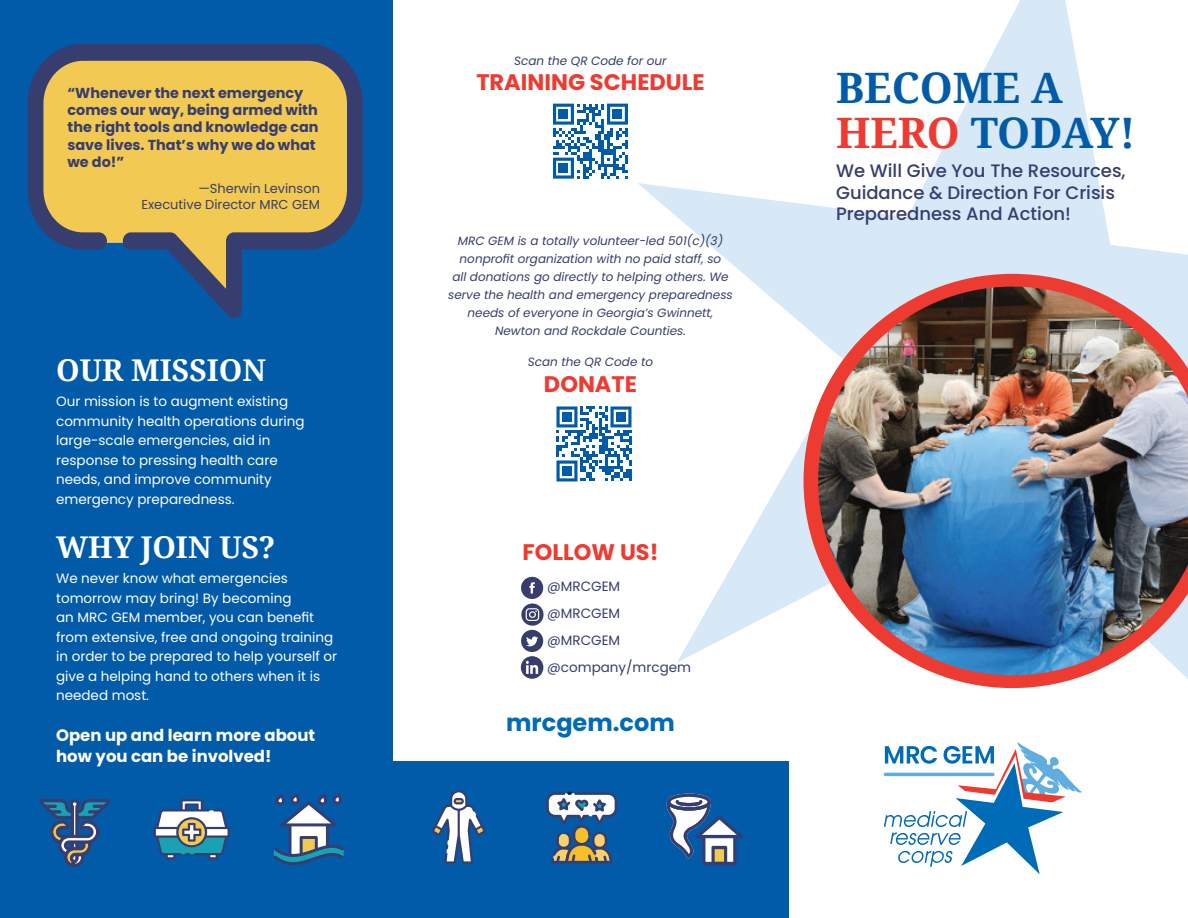
<style>
.page{position:relative;width:1188px;height:918px;background:#fff}
.page>*{position:absolute;margin:0;border:0;box-sizing:border-box;transform-origin:0 0}
.t1{font:700 42px/45px "Noto Serif";color:#015ba9}
.t2{font:700 30px "Noto Serif";color:#fff}
.t3{font:700 24px "Poppins";color:#006bb6}
.t4{font:700 22.5px "Poppins";color:#ee3b32}
.t5{font:500 18px/21.6px "Poppins";color:#373d6e}
.t6{font:700 16.5px/21px "Poppins";color:#fff}
.t7{font:700 14.4px/17.2px "Poppins";color:#373d6e}
.t8{font:13.5px/19.5px "Poppins";color:#fff}
.t9{font:13.5px "Poppins";color:#373d6e}
.t10{font:12.9px "Poppins";color:#373d6e}
.t11{font:italic 12px/18px "Poppins";color:#373d6e;text-align:center}
.s1{color:#ee3b32}
</style>
<div class="page">
<svg style="left:638px;top:0;width:550px;height:663px"></svg>
<div style="left:0;top:0;width:392px;height:918px;background:#015ba9"></div>
<div style="left:384px;top:761px;width:405px;height:157px;background:#015ba9"></div>
<svg style="left:28px;top:44px;width:335px;height:274px;fill:#f2c952"></svg>
<svg style="left:274px;top:793px;width:70px;height:72px"></svg>
<svg style="left:804px;top:274px;width:384px;height:414px"></svg>
<svg style="left:39px;top:799px;width:71px;height:68px"></svg>
<svg style="left:154px;top:799px;width:76px;height:60px"></svg>
<svg style="left:667px;top:794px;width:76px;height:71px"></svg>
<img style="left:818px;top:287px;width:370px;height:388px">
<svg style="left:884px;top:742px;width:198px;height:132px"></svg>
<svg style="left:553px;top:104px;width:75px;height:75px"></svg>
<div style="left:559px;top:110px;width:9px;height:9px;background:#015ba9"></div>
<div style="left:613px;top:110px;width:9px;height:9px;background:#015ba9"></div>
<div style="left:559px;top:164px;width:9px;height:9px;background:#015ba9"></div>
<svg style="left:432px;top:790px;width:54px;height:74px"></svg>
<svg style="left:546px;top:792px;width:71px;height:71px"></svg>
<svg style="left:521px;top:577px;width:22px;height:22px"></svg>
<svg style="left:521px;top:630px;width:22px;height:49px"></svg>
<svg style="left:521px;top:604px;width:23px;height:22px"></svg>
<svg style="left:526px;top:608px;width:13px;height:13px"></svg>
<svg style="left:556px;top:406px;width:76px;height:75px"></svg>
<div style="left:562px;top:412px;width:9px;height:9px;background:#015ba9"></div>
<div style="left:617px;top:412px;width:9px;height:9px;background:#015ba9"></div>
<div style="left:562px;top:466px;width:9px;height:9px;background:#015ba9"></div>
<p class="t7" style="left:68px;top:84px;width:253px">“Whenever the next emergency comes our way, being armed with the right tools and knowledge can save lives. That’s why we do what we do!”</p>
<p class="t10" style="left:198px;top:181px;width:123px">—Sherwin Levinson</p>
<p class="t10" style="left:141px;top:197px;width:180px">Executive Director MRC GEM</p>
<p class="t2" style="left:56px;top:349px;width:212px">OUR MISSION</p>
<p class="t8" style="left:56px;top:392px;width:250px">Our mission is to augment existing community health operations during large-scale emergencies, aid in</p>
<p class="t8" style="left:56px;top:450px;width:223px">response to pressing health care</p>
<p class="t8" style="left:56px;top:470px;width:217px">needs, and improve community emergency preparedness.</p>
<p class="t2" style="left:56px;top:526px;width:221px">WHY JOIN US?</p>
<p class="t8" style="left:56px;top:569px;width:237px">We never know what emergencies tomorrow may bring! By becoming</p>
<p class="t8" style="left:56px;top:608px;width:283px">an MRC GEM member, you can benefit from extensive, free and ongoing training in order to be prepared to help yourself or give a helping hand to others when it is needed most.</p>
<p class="t6" style="left:56px;top:725px;width:261px">Open up and learn more about how you can be involved!</p>
<p class="t11" style="left:514px;top:52px;width:154px">Scan the QR Code for our</p>
<p class="t4" style="left:476px;top:70px;width:230px">TRAINING SCHEDULE</p>
<p class="t11" style="left:448px;top:232px;width:286px">MRC GEM is a totally volunteer-led 501(c)(3) nonprofit organization with no paid staff, so<br>all donations go directly to helping others. We serve the health and emergency preparedness needs of everyone in Georgia’s Gwinnett, Newton and Rockdale Counties.</p>
<p class="t11" style="left:528px;top:353px;width:127px">Scan the QR Code to</p>
<p class="t4" style="left:544px;top:371px;width:95px">DONATE</p>
<p class="t4" style="left:522px;top:539px;width:138px">FOLLOW US!</p>
<p class="t9" style="left:547px;top:578px;width:74px">@MRCGEM</p>
<p class="t9" style="left:547px;top:605px;width:74px">@MRCGEM</p>
<p class="t9" style="left:547px;top:632px;width:74px">@MRCGEM</p>
<p class="t9" style="left:547px;top:659px;width:145px">@company/mrcgem</p>
<p class="t3" style="left:506px;top:709px;width:170px">mrcgem.com</p>
<p class="t1" style="left:836px;top:64px;width:301px">BECOME A<br><span class="s1">HERO</span> TODAY!</p>
<p class="t5" style="left:836px;top:160px;width:291px">We Will Give You The Resources,<br>Guidance &amp; Direction For Crisis<br>Preparedness And Action!</p>
</div>
